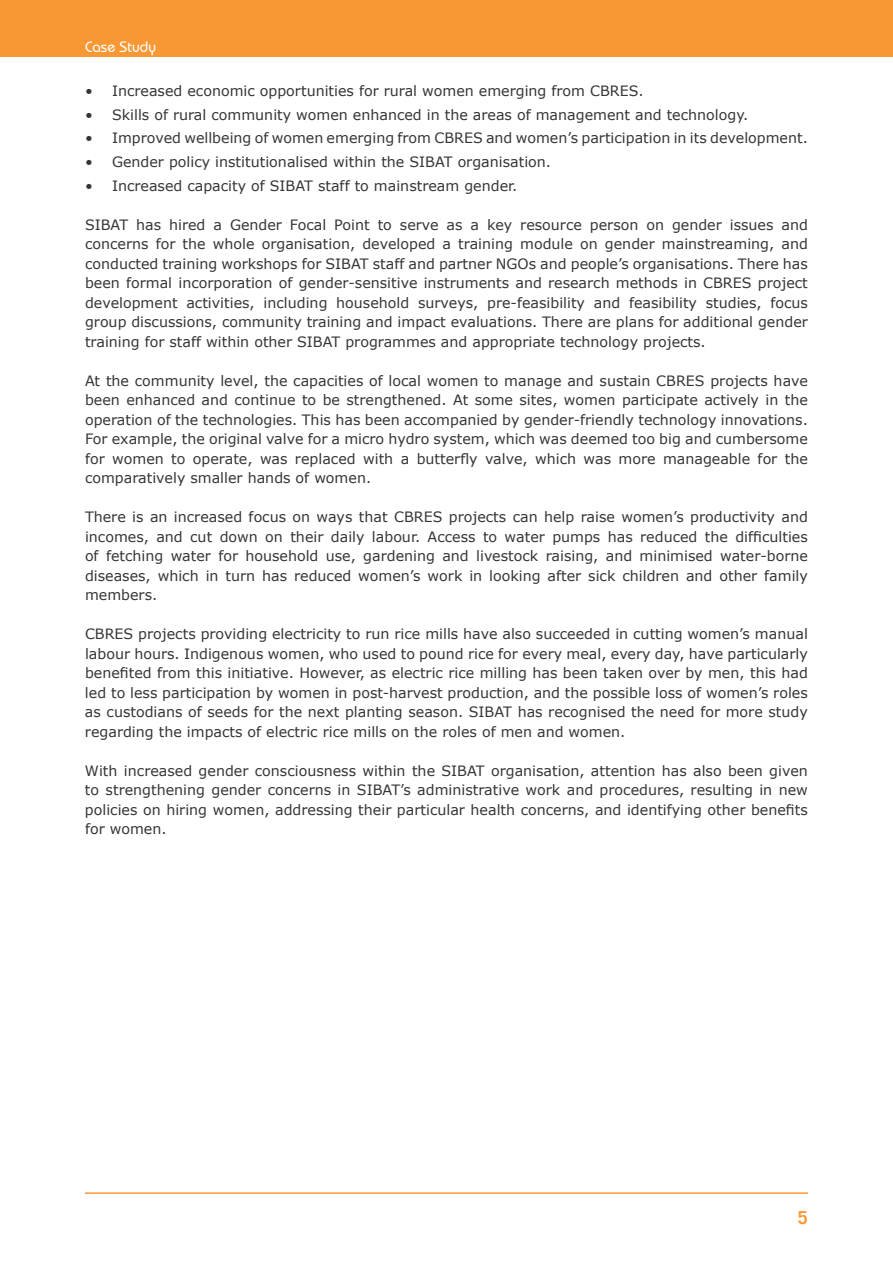
<style>
.page{position:relative;width:893px;height:1263px;background:#fff}
.page>*{position:absolute;margin:0;border:0;box-sizing:border-box;transform-origin:0 0}
.t1{font:700 18px "Trade Gothic";color:#f89834}
.t2{font:500 15px "Bauhaus IT Cby BT";color:#fff}
.t3{font:14.25px/19.5px "Verdana";color:#373535;text-align:justify}
</style>
<div class="page">
<div style="left:0;top:0;width:893px;height:57px;background:#f89834"></div>
<hr style="left:85px;top:1192px;width:723px;height:2px;background:#f89834">
<p class="t2" style="left:85px;top:38px;width:72px">Case Study</p>
<p class="t3" style="left:85px;top:81px;width:560px">• Increased economic opportunities for rural women emerging from CBRES.</p>
<p class="t3" style="left:85px;top:104px;width:665px">• Skills of rural community women enhanced in the areas of management and technology.</p>
<p class="t3" style="left:85px;top:128px;width:724px">• Improved wellbeing of women emerging from CBRES and women’s participation in its development.</p>
<p class="t3" style="left:85px;top:152px;width:468px">• Gender policy institutionalised within the SIBAT organisation.</p>
<p class="t3" style="left:85px;top:176px;width:434px">• Increased capacity of SIBAT staff to mainstream gender.</p>
<p class="t3" style="left:85px;top:215px;width:724px">SIBAT has hired a Gender Focal Point to serve as a key resource person on gender issues and concerns for the whole organisation, developed a training module on gender mainstreaming, and conducted training workshops for SIBAT staff and partner NGOs and people’s organisations. There has been formal incorporation of gender-sensitive instruments and research methods in CBRES project development activities, including household surveys, pre-feasibility and feasibility studies, focus group discussions, community training and impact evaluations. There are plans for additional gender training for staff within other SIBAT programmes and appropriate technology projects.</p>
<p class="t3" style="left:85px;top:371px;width:724px">At the community level, the capacities of local women to manage and sustain CBRES projects have been enhanced and continue to be strengthened. At some sites, women participate actively in the operation of the technologies. This has been accompanied by gender-friendly technology innovations.<br>For example, the original valve for a micro hydro system, which was deemed too big and cumbersome for women to operate, was replaced with a butterfly valve, which was more manageable for the comparatively smaller hands of women.</p>
<p class="t3" style="left:85px;top:507px;width:724px">There is an increased focus on ways that CBRES projects can help raise women’s productivity and incomes, and cut down on their daily labour. Access to water pumps has reduced the difficulties of fetching water for household use, gardening and livestock raising, and minimised water-borne diseases, which in turn has reduced women’s work in looking after sick children and other family members.</p>
<p class="t3" style="left:85px;top:624px;width:724px">CBRES projects providing electricity to run rice mills have also succeeded in cutting women’s manual labour hours. Indigenous women, who used to pound rice for every meal, every day, have particularly benefited from this initiative. However, as electric rice milling has been taken over by men, this had led to less participation by women in post-harvest production, and the possible loss of women’s roles as custodians of seeds for the next planting season. SIBAT has recognised the need for more study regarding the impacts of electric rice mills on the roles of men and women.</p>
<p class="t3" style="left:85px;top:760px;width:724px">With increased gender consciousness within the SIBAT organisation, attention has also been given to strengthening gender concerns in SIBAT’s administrative work and procedures, resulting in new policies on hiring women, addressing their particular health concerns, and identifying other benefits for women.</p>
<p class="t1" style="left:798px;top:1207px;width:12px">5</p>
</div>
